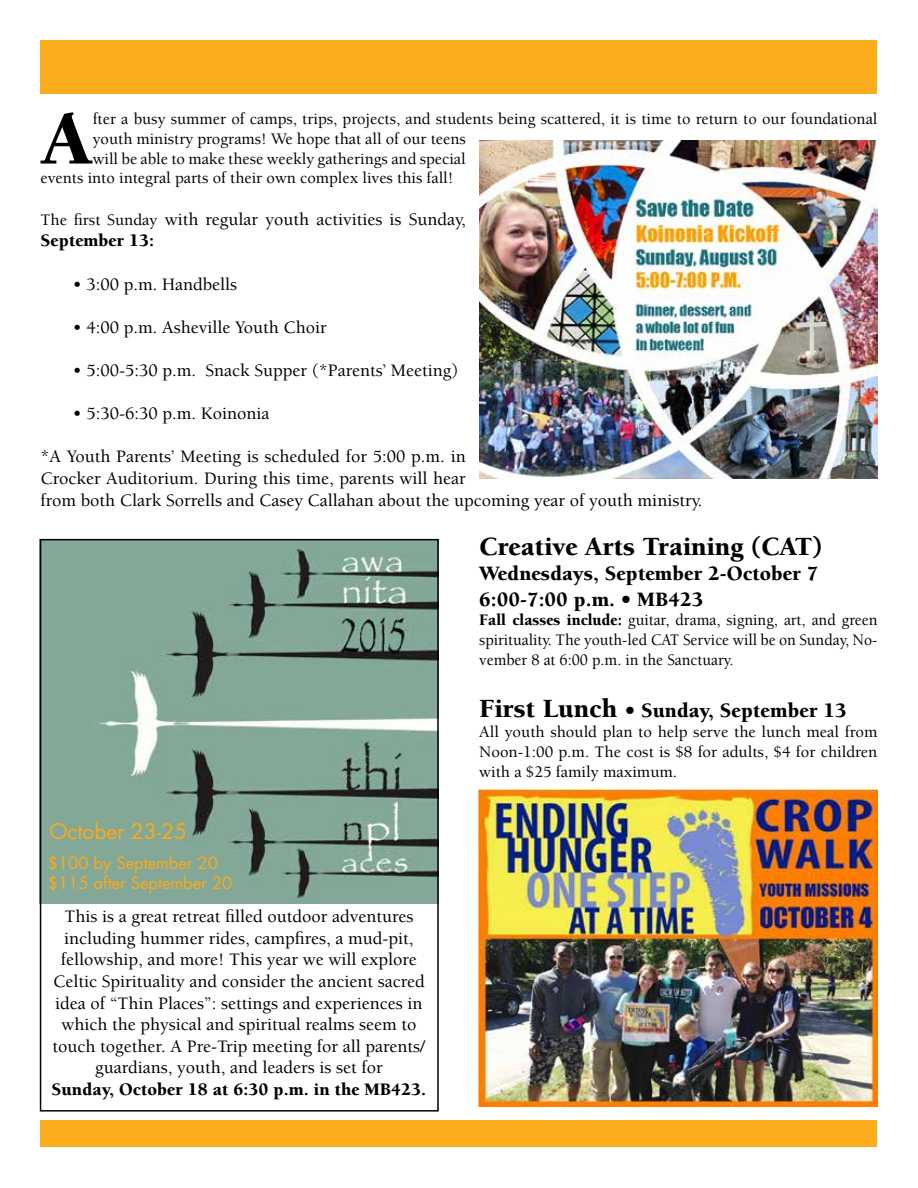
<style>
.page{position:relative;width:918px;height:1188px;background:#fff}
.page>*{position:absolute;margin:0;border:0;box-sizing:border-box;transform-origin:0 0}
.t1{font:900 78.9px "Berkeley Std";color:#000}
.t2{font:900 27px "Berkeley Std";color:#000}
.t3{font:900 21px/25.2px "Berkeley Std";color:#000}
.t4{font:21px "Futura";color:#fbab1b}
.t5{font:500 18px/21.6px "Berkeley Std";color:#000}
.t6{font:900 18px "Berkeley Std";color:#000}
.t7{font:500 16.5px/19.8px "Berkeley Std";color:#000;text-align:justify}
.t8{font:500 16.5px/19.8px "Berkeley Std";color:#000;text-align:justify;scale:.95 1}
.t9{font:16.5px/19.8px "Futura";color:#fbab1b}
.s1{font-size:16.5px}
.s2{font-weight:900}
.s3{font-size:27px}
</style>
<div class="page">
<div style="left:40px;top:40px;width:838px;height:54px;background:#fbab1b"></div>
<img style="left:479px;top:140px;width:399px;height:338px">
<img style="left:43px;top:542px;width:393px;height:361px">
<div style="left:40px;top:539px;width:399px;height:573px;border:2px solid #000"></div>
<div style="left:40px;top:1120px;width:838px;height:28px;background:#fbab1b"></div>
<img style="left:479px;top:789px;width:399px;height:318px">
<h1 class="t1" style="left:42px;top:97px;width:53px">A</h1>
<p class="t7" style="left:93px;top:109px;width:786px">fter a busy summer of camps, trips, projects, and students being scattered, it is time to return to our foundational</p>
<p class="t7" style="left:93px;top:129px;width:374px">youth ministry programs! We hope that all of our teens</p>
<p class="t7" style="left:93px;top:149px;width:374px">will be able to make these weekly gatherings and special</p>
<p class="t7" style="left:40px;top:169px;width:415px">events into integral parts of their own complex lives this fall!</p>
<p class="t5" style="left:40px;top:209px;width:427px"><span class="s1">The first Sunday</span> with regular youth activities is Sunday,<br><span class="s2">September 13:</span></p>
<p class="t5" style="left:73px;top:273px;width:166px">• 3:00 p.m. Handbells</p>
<p class="t5" style="left:73px;top:317px;width:255px">• 4:00 p.m. Asheville Youth Choir</p>
<p class="t5" style="left:73px;top:360px;width:387px">• 5:00-5:30 p.m. Snack Supper (*Parents’ Meeting)</p>
<p class="t5" style="left:73px;top:403px;width:198px">• 5:30-6:30 p.m. Koinonia</p>
<p class="t5" style="left:40px;top:446px;width:664px">*A Youth Parents’ Meeting is scheduled for 5:00 p.m. in<br>Crocker Auditorium. During this time, parents will hear<br>from both Clark Sorrells and Casey Callahan about the upcoming year of youth ministry.</p>
<h2 class="t2" style="left:479px;top:532px;width:345px">Creative Arts Training (CAT)</h2>
<p class="t3" style="left:479px;top:562px;width:341px">Wednesdays, September 2-October 7<br>6:00-7:00 p.m. • MB423</p>
<p class="t8" style="left:479px;top:611px;width:421px"><span class="s2">Fall classes include:</span> guitar, drama, signing, art, and green spirituality. The youth-led CAT Service will be on Sunday, No&shy;vember 8 at 6:00 p.m. in the Sanctuary.</p>
<p class="t3" style="left:479px;top:698px;width:369px"><span class="s3">First Lunch</span> • Sunday, September 13</p>
<p class="t7" style="left:479px;top:722px;width:400px">All youth should plan to help serve the lunch meal from Noon-1:00 p.m. The cost is $8 for adults, $4 for children with a $25 family maximum.</p>
<p class="t4" style="left:50px;top:818px;width:139px">October 23-25</p>
<p class="t9" style="left:48px;top:854px;width:186px">$100 by September 20 $115 after September 20</p>
<p class="t5" style="left:53px;top:906px;width:374px;text-align:center">This is a great retreat filled outdoor adventures including hummer rides, campfires, a mud-pit, fellowship, and more! This year we will explore Celtic Spirituality and consider the ancient sacred idea of “Thin Places”: settings and experiences in which the physical and spiritual realms seem to touch together. A Pre-Trip meeting for all parents/ guardians, youth, and leaders is set for</p>
<p class="t6" style="left:52px;top:1080px;width:376px">Sunday, October 18 at 6:30 p.m. in the MB423.</p>
</div>
